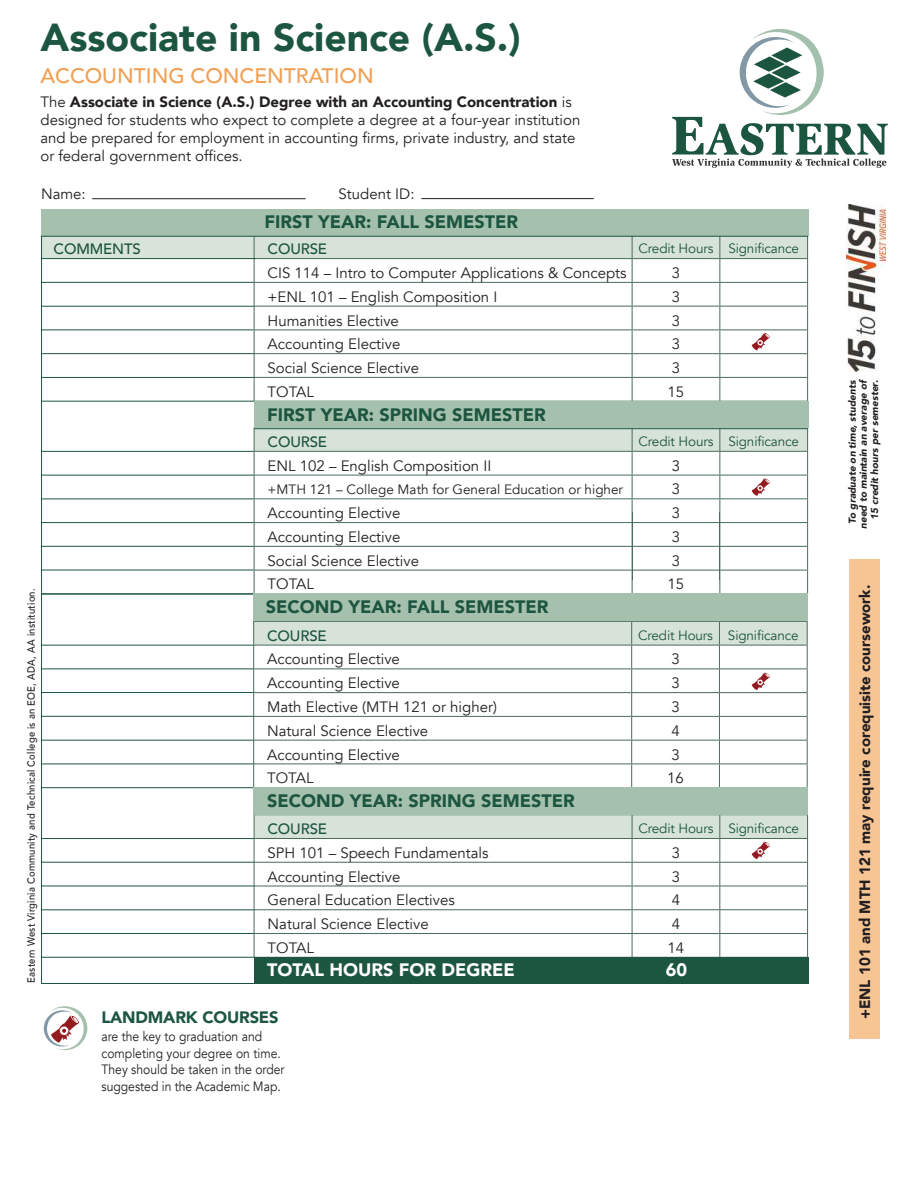
<style>
.page{position:relative;width:918px;height:1188px;background:#fff}
.page>*{position:absolute;margin:0;border:0;box-sizing:border-box;transform-origin:0 0}
.t1{font:900 39px "Avenir";color:#1c5540}
.t2{font:500 21px "Avenir";color:#f19f52}
.t3{font:900 18px "Avenir";color:#1c5540}
.t4{font:900 18px "Avenir";color:#fff}
.t5{font:900 16.5px "Avenir";letter-spacing:-.01em;color:#1c5540}
.t6{font:15px/18px "Avenir";color:#231f20}
.t7{font:900 15px "Avenir";color:#231f20}
.t8{font:500 15px "Avenir";letter-spacing:-.01em;color:#1c5540}
.t9{font:13.5px/16.5px "Avenir";color:#231f20;scale:.9 1}
.t10{font:13.5px "Avenir";letter-spacing:-.01em;color:#1c5540}
.t11{font:13.5px "Avenir";color:#231f20}
.t12{font:500 10.5px "Avenir";letter-spacing:.025em;color:#231f20;scale:.9 1}
.t13{font:italic 900 10.05px/11.1px "Avenir";color:#231f20;text-align:right}
.s1{font-weight:900}
</style>
<div class="page">
<svg style="left:672px;top:29px;width:216px;height:139px"></svg>
<img style="left:846px;top:204px;width:40px;height:168px">
<div style="left:849px;top:560px;width:30px;height:479px;background:#f7c594"></div>
<div style="left:41px;top:233px;width:213px;height:26px;background:#d8e3d9"></div>
<hr style="left:42px;top:282px;width:212px;height:1px;background:#1c5540">
<hr style="left:42px;top:306px;width:213px;height:1px;background:#1c5540">
<hr style="left:42px;top:330px;width:212px;height:1px;background:#1c5540">
<hr style="left:42px;top:353px;width:212px;height:1px;background:#1c5540">
<hr style="left:42px;top:377px;width:212px;height:1px;background:#1c5540">
<hr style="left:41px;top:401px;width:213px;height:1px;background:#1c5540">
<hr style="left:42px;top:451px;width:212px;height:1px;background:#1c5540">
<hr style="left:42px;top:475px;width:212px;height:1px;background:#1c5540">
<hr style="left:42px;top:499px;width:212px;height:1px;background:#1c5540">
<hr style="left:42px;top:522px;width:212px;height:1px;background:#1c5540">
<hr style="left:42px;top:570px;width:212px;height:1px;background:#1c5540">
<hr style="left:42px;top:546px;width:212px;height:1px;background:#1c5540">
<hr style="left:42px;top:594px;width:212px;height:1px;background:#1c5540">
<hr style="left:42px;top:593px;width:212px;height:1px;background:#1c5540">
<hr style="left:42px;top:645px;width:212px;height:1px;background:#1c5540">
<hr style="left:42px;top:668px;width:212px;height:1px;background:#1c5540">
<hr style="left:42px;top:692px;width:212px;height:1px;background:#1c5540">
<hr style="left:42px;top:716px;width:212px;height:1px;background:#1c5540">
<hr style="left:42px;top:740px;width:212px;height:1px;background:#1c5540">
<hr style="left:42px;top:764px;width:212px;height:1px;background:#1c5540">
<hr style="left:42px;top:787px;width:212px;height:1px;background:#1c5540">
<hr style="left:41px;top:838px;width:213px;height:1px;background:#1c5540">
<hr style="left:41px;top:862px;width:213px;height:1px;background:#1c5540">
<hr style="left:42px;top:886px;width:213px;height:1px;background:#1c5540">
<hr style="left:42px;top:909px;width:213px;height:1px;background:#1c5540">
<hr style="left:42px;top:933px;width:213px;height:1px;background:#1c5540">
<hr style="left:42px;top:957px;width:213px;height:1px;background:#1c5540">
<div style="left:41px;top:209px;width:768px;height:27px;background:#a5c1ad"></div>
<hr style="left:254px;top:814px;width:378px;height:1px;background:#486b59">
<hr style="left:632px;top:814px;width:88px;height:1px;background:#486b59">
<hr style="left:720px;top:814px;width:88px;height:1px;background:#486b59">
<div style="left:253px;top:593px;width:555px;height:28px;background:#a5c1ad"></div>
<div style="left:253px;top:787px;width:555px;height:27px;background:#a5c1ad"></div>
<div style="left:254px;top:957px;width:555px;height:27px;background:#1c5540"></div>
<div style="left:254px;top:401px;width:555px;height:27px;background:#a5c1ad"></div>
<hr style="left:41px;top:236px;width:1px;height:748px;background:#1c5540">
<hr style="left:41px;top:983px;width:367px;height:1px;background:#1c5540">
<hr style="left:42px;top:258px;width:213px;height:1px;background:#1c5540">
<hr style="left:42px;top:236px;width:766px;height:1px;background:#1c5540">
<hr style="left:92px;top:198px;width:214px;height:1px;background:#231f20">
<hr style="left:421px;top:198px;width:173px;height:1px;background:#231f20">
<svg style="left:254px;top:235px;width:554px;height:166px"></svg>
<svg style="left:254px;top:428px;width:554px;height:165px"></svg>
<svg style="left:253px;top:621px;width:555px;height:166px"></svg>
<svg style="left:254px;top:815px;width:554px;height:142px"></svg>
<svg style="left:44px;top:1006px;width:43px;height:45px"></svg>
<h1 class="t1" style="left:40px;top:4px;width:482px">Associate in Science (A.S.)</h1>
<h2 class="t2" style="left:40px;top:57px;width:335px">ACCOUNTING CONCENTRATION</h2>
<p class="t6" style="left:41px;top:93px;width:541px">The <span class="s1">Associate in Science (A.S.) Degree with an Accounting Concentration</span> is designed for students who expect to complete a degree at a four-year institution and be prepared for employment in accounting firms, private industry, and state or federal government offices.</p>
<p class="t6" style="left:41px;top:185px;width:46px">Name:</p>
<p class="t6" style="left:339px;top:185px;width:77px">Student ID:</p>
<p class="t12" style="left:22px;top:983px;width:440px;rotate:-90deg">Eastern West Virginia Community and Technical College is an EOE, ADA, AA institution.</p>
<p class="t8" style="left:54px;top:236px;width:89px">COMMENTS</p>
<p class="t3" style="left:265px;top:206px;width:255px">FIRST YEAR: FALL SEMESTER</p>
<p class="t8" style="left:268px;top:236px;width:61px">COURSE</p>
<p class="t10" style="left:639px;top:241px;width:162px">Credit Hours Significance</p>
<p class="t6" style="left:268px;top:264px;width:361px">CIS 114 – Intro to Computer Applications &amp; Concepts</p>
<p class="t6" style="left:672px;top:264px;width:10px">3</p>
<p class="t6" style="left:268px;top:288px;width:231px">+ENL 101 – English Composition I</p>
<p class="t6" style="left:672px;top:288px;width:10px">3</p>
<p class="t6" style="left:268px;top:312px;width:133px">Humanities Elective</p>
<p class="t6" style="left:672px;top:312px;width:10px">3</p>
<p class="t6" style="left:268px;top:335px;width:134px">Accounting Elective</p>
<p class="t6" style="left:672px;top:335px;width:10px">3</p>
<p class="t6" style="left:268px;top:359px;width:153px">Social Science Elective</p>
<p class="t6" style="left:672px;top:359px;width:10px">3</p>
<p class="t6" style="left:268px;top:383px;width:48px">TOTAL</p>
<p class="t6" style="left:668px;top:383px;width:18px">15</p>
<p class="t3" style="left:267px;top:399px;width:280px">FIRST YEAR: SPRING SEMESTER</p>
<p class="t8" style="left:268px;top:429px;width:61px">COURSE</p>
<p class="t10" style="left:639px;top:433px;width:162px">Credit Hours Significance</p>
<p class="t6" style="left:268px;top:457px;width:225px">ENL 102 – English Composition II</p>
<p class="t6" style="left:672px;top:457px;width:10px">3</p>
<p class="t11" style="left:268px;top:481px;width:357px">+MTH 121 – College Math for General Education or higher</p>
<p class="t6" style="left:672px;top:481px;width:10px">3</p>
<p class="t6" style="left:268px;top:504px;width:134px">Accounting Elective</p>
<p class="t6" style="left:672px;top:504px;width:10px">3</p>
<p class="t6" style="left:268px;top:528px;width:134px">Accounting Elective</p>
<p class="t6" style="left:672px;top:528px;width:10px">3</p>
<p class="t6" style="left:268px;top:552px;width:153px">Social Science Elective</p>
<p class="t6" style="left:672px;top:552px;width:10px">3</p>
<p class="t6" style="left:268px;top:576px;width:48px">TOTAL</p>
<p class="t6" style="left:668px;top:576px;width:18px">15</p>
<p class="t3" style="left:266px;top:592px;width:284px">SECOND YEAR: FALL SEMESTER</p>
<p class="t8" style="left:267px;top:623px;width:61px">COURSE</p>
<p class="t10" style="left:638px;top:627px;width:162px">Credit Hours Significance</p>
<p class="t6" style="left:267px;top:651px;width:134px">Accounting Elective</p>
<p class="t6" style="left:671px;top:651px;width:10px">3</p>
<p class="t6" style="left:267px;top:674px;width:134px">Accounting Elective</p>
<p class="t6" style="left:671px;top:674px;width:10px">3</p>
<p class="t6" style="left:267px;top:698px;width:231px">Math Elective (MTH 121 or higher)</p>
<p class="t6" style="left:671px;top:698px;width:10px">3</p>
<p class="t6" style="left:267px;top:722px;width:163px">Natural Science Elective</p>
<p class="t6" style="left:671px;top:722px;width:10px">4</p>
<p class="t6" style="left:267px;top:746px;width:134px">Accounting Elective</p>
<p class="t6" style="left:671px;top:746px;width:10px">3</p>
<p class="t6" style="left:267px;top:769px;width:48px">TOTAL</p>
<p class="t6" style="left:667px;top:769px;width:18px">16</p>
<p class="t3" style="left:267px;top:785px;width:309px">SECOND YEAR: SPRING SEMESTER</p>
<p class="t8" style="left:268px;top:816px;width:61px">COURSE</p>
<p class="t10" style="left:638px;top:821px;width:162px">Credit Hours Significance</p>
<p class="t6" style="left:268px;top:844px;width:222px">SPH 101 – Speech Fundamentals</p>
<p class="t6" style="left:672px;top:844px;width:10px">3</p>
<p class="t6" style="left:268px;top:868px;width:134px">Accounting Elective</p>
<p class="t6" style="left:672px;top:868px;width:10px">3</p>
<p class="t6" style="left:268px;top:892px;width:189px">General Education Electives</p>
<p class="t6" style="left:672px;top:892px;width:10px">4</p>
<p class="t6" style="left:268px;top:915px;width:163px">Natural Science Elective</p>
<p class="t6" style="left:672px;top:915px;width:10px">4</p>
<p class="t6" style="left:268px;top:939px;width:48px">TOTAL</p>
<p class="t6" style="left:668px;top:939px;width:18px">14</p>
<p class="t4" style="left:267px;top:955px;width:249px">TOTAL HOURS FOR DEGREE</p>
<p class="t4" style="left:666px;top:955px;width:23px">60</p>
<p class="t5" style="left:102px;top:1003px;width:179px">LANDMARK COURSES</p>
<p class="t9" style="left:102px;top:1028px;width:205px">are the key to graduation and completing your degree on time.<br>They should be taken in the order suggested in the Academic Map.</p>
<p class="t13" style="left:847px;top:529px;width:151px;rotate:-90deg">To graduate on time, students need to maintain an average of<br>15 credit hours per semester.</p>
<p class="t7" style="left:852px;top:1019px;width:436px;rotate:-90deg">+ENL 101 and MTH 121 may require corequisite coursework.</p>
</div>
